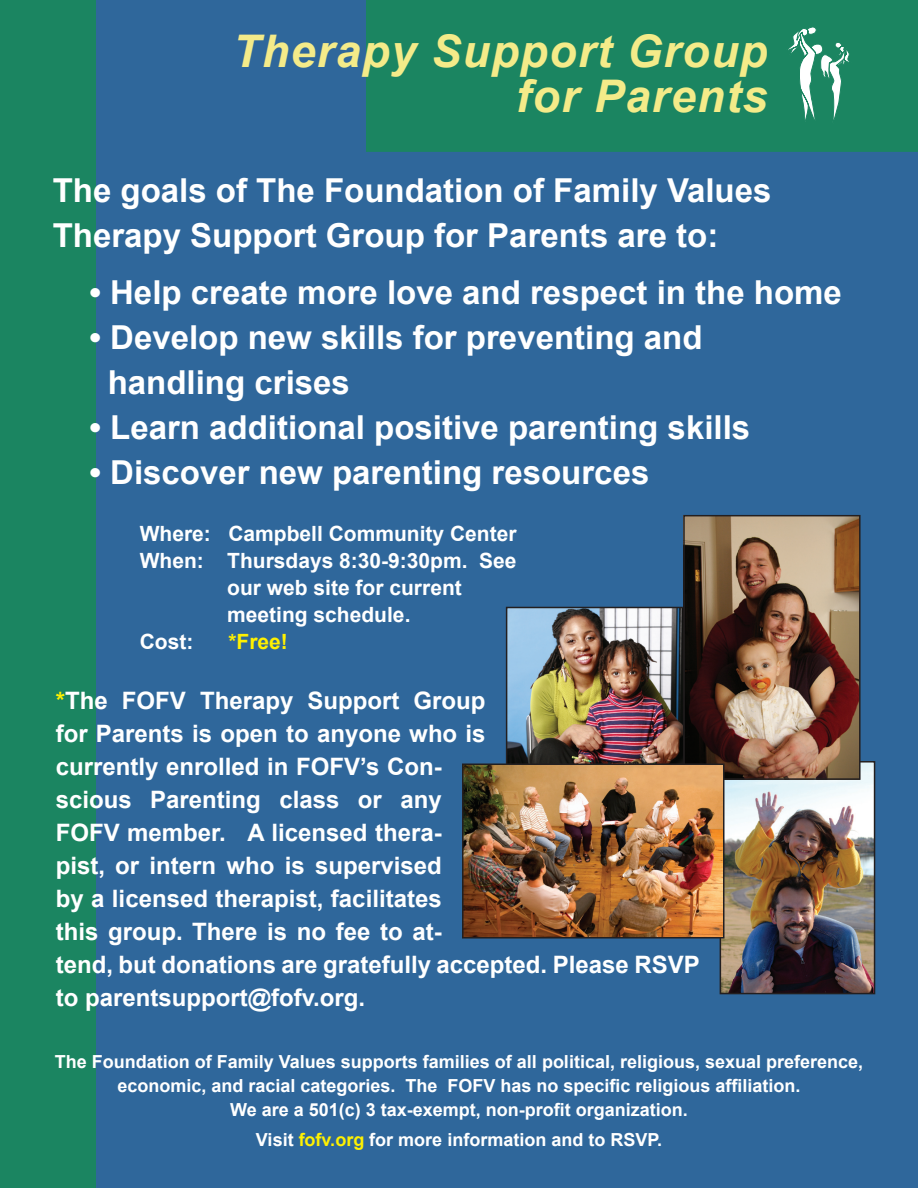
<style>
.page{position:relative;width:918px;height:1188px;background:#fff}
.page>*{position:absolute;margin:0;border:0;box-sizing:border-box;transform-origin:0 0}
.t1{font:italic 700 45px/45px "Arial";letter-spacing:.03em;color:#f4eb89;text-align:right}
.t2{font:700 33px "Arial";color:#fff}
.t3{font:700 24px/33px "Arial";color:#fff}
.t4{font:700 21px "Arial";color:#fff}
.t5{font:700 21px "Arial";color:#fff101}
.t6{font:700 18px/24px "Arial";color:#fff;text-align:center}
.s1{color:#fff101}
</style>
<div class="page">
<div style="left:96px;top:0;width:822px;height:1188px;background:#2f679b"></div>
<div style="left:366px;top:0;width:552px;height:152px;background:#1b8561"></div>
<div style="left:0;top:0;width:96px;height:1188px;background:#1b8561"></div>
<svg style="left:784px;top:25px;width:68px;height:100px"></svg>
<svg style="left:864px;top:122px;width:5px;height:3px"></svg>
<svg style="left:878px;top:94px;width:6px;height:5px"></svg>
<div style="left:827px;top:124px;width:13px;height:6px;border:2px solid #1b8561"></div>
<div style="left:808px;top:121px;width:13px;height:6px;border:2px solid #1b8561"></div>
<img style="left:509px;top:610px;width:174px;height:154px">
<div style="left:506px;top:607px;width:209px;height:162px;border:2px solid #231f20"></div>
<img style="left:723px;top:764px;width:149px;height:227px">
<div style="left:720px;top:761px;width:155px;height:233px;border:2px solid #231f20"></div>
<img style="left:686px;top:518px;width:172px;height:259px">
<div style="left:683px;top:515px;width:178px;height:265px;border:2px solid #231f20"></div>
<img style="left:465px;top:767px;width:256px;height:169px">
<div style="left:462px;top:764px;width:262px;height:175px;border:2px solid #231f20"></div>
<p class="t1" style="left:233px;top:29px;width:536px">Therapy Support Group for Parents</p>
<p class="t2" style="left:53px;top:172px;width:720px">The goals of The Foundation of Family Values</p>
<p class="t2" style="left:53px;top:217px;width:667px">Therapy Support Group for Parents are to:</p>
<p class="t2" style="left:89px;top:274px;width:754px">• Help create more love and respect in the home</p>
<p class="t2" style="left:89px;top:319px;width:615px">• Develop new skills for preventing and</p>
<p class="t2" style="left:108px;top:364px;width:244px">handling crises</p>
<p class="t2" style="left:89px;top:409px;width:662px">• Learn additional positive parenting skills</p>
<p class="t2" style="left:89px;top:454px;width:561px">• Discover new parenting resources</p>
<p class="t4" style="left:140px;top:522px;width:378px">Where: Campbell Community Center</p>
<p class="t4" style="left:140px;top:549px;width:378px">When: Thursdays 8:30-9:30pm. See</p>
<p class="t4" style="left:227px;top:576px;width:236px">our web site for current</p>
<p class="t4" style="left:227px;top:603px;width:185px">meeting schedule.</p>
<p class="t4" style="left:140px;top:630px;width:55px">Cost:</p>
<p class="t5" style="left:228px;top:630px;width:61px">*Free!</p>
<p class="t3" style="left:56px;top:684px;width:646px"><span class="s1">*</span>The FOFV Therapy Support Group<br>for Parents is open to anyone who is<br>currently enrolled in FOFV’s Con-<br>scious Parenting class or any<br>FOFV member. A licensed thera-<br>pist, or intern who is supervised<br>by a licensed therapist, facilitates<br>this group. There is no fee to at-<br>tend, but donations are gratefully accepted. Please RSVP to parentsupport@fofv.org.</p>
<p class="t6" style="left:55px;top:1050px;width:810px">The Foundation of Family Values supports families of all political, religious, sexual preference, economic, and racial categories. The FOFV has no specific religious affiliation.</p>
<p class="t6" style="left:230px;top:1098px;width:459px">We are a 501(c) 3 tax-exempt, non-profit organization.</p>
<p class="t6" style="left:256px;top:1128px;width:408px">Visit <span class="s1">fofv.org</span> for more information and to RSVP.</p>
</div>
